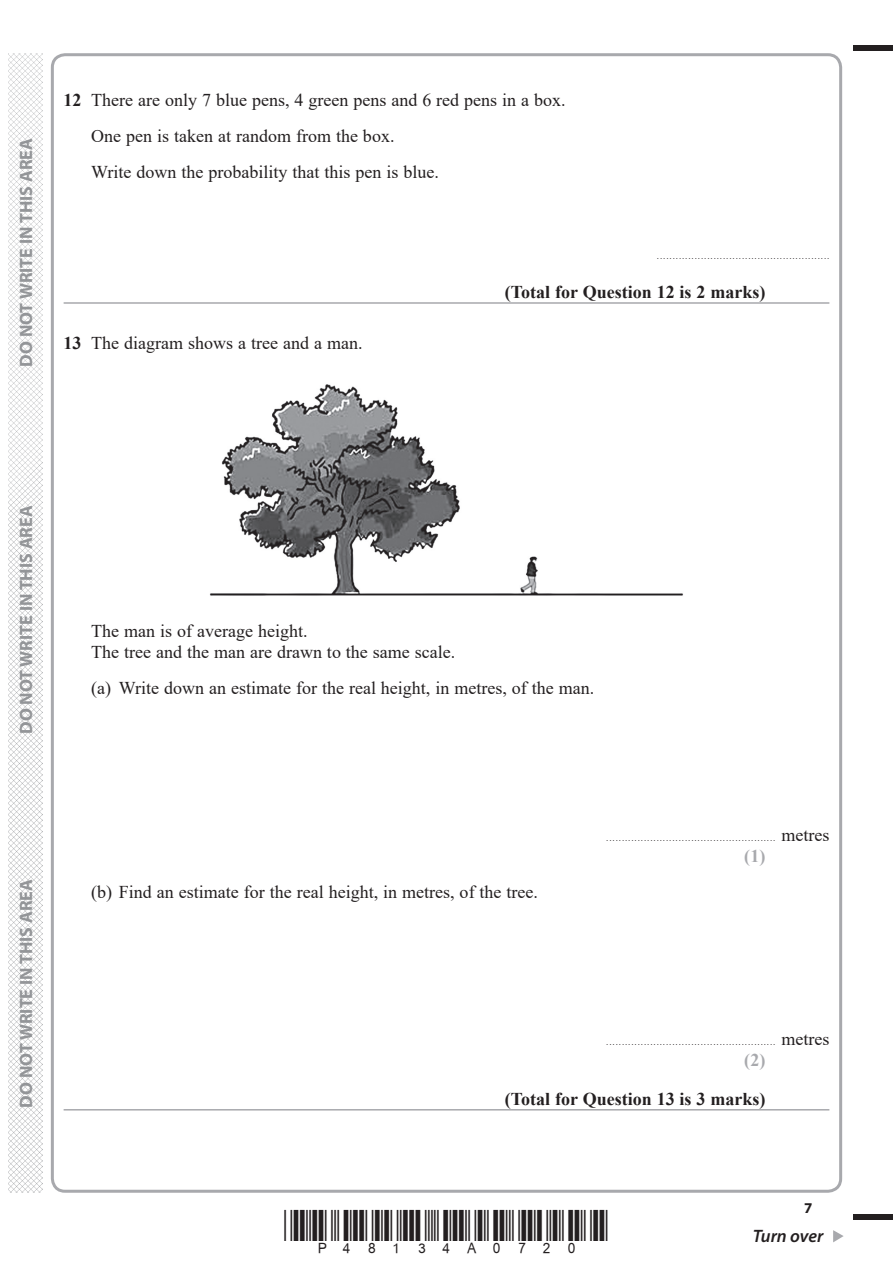
<style>
.page{position:relative;width:893px;height:1263px;background:#fff}
.page>*{position:absolute;margin:0;border:0;box-sizing:border-box;transform-origin:0 0}
.t1{font:39px "Bar Code 39 c HR";color:#231f20}
.t2{font:18px/36px "Times New Roman";color:#231f20}
.t3{font:700 18px "Myriad Pro";color:#939598}
.t4{font:700 18px "Times New Roman";color:#231f20}
.t5{font:italic 600 18px "Myriad Pro";letter-spacing:-.005em;color:#231f20}
.t6{font:700 18px "Times New Roman";color:#a8a9ad}
.t7{font:700 15px "Myriad Pro";color:#231f20}
.t8{font:9px "Times New Roman";color:#231f20}
.s1{font-weight:700}
.s2{font-size:18px}
</style>
<div class="page">
<div style="left:853px;top:45px;width:39px;height:5px;background:#231f20"></div>
<div style="left:853px;top:1214px;width:39px;height:6px;background:#231f20"></div>
<svg style="left:833px;top:1230px;width:10px;height:12px"></svg>
<img style="left:8px;top:53px;width:34px;height:1140px">
<hr style="left:64px;top:302px;width:765px;height:2px;background:#a8a9ad">
<hr style="left:64px;top:1109px;width:765px;height:2px;background:#a8a9ad">
<img style="left:210px;top:384px;width:473px;height:212px">
<p class="t3" style="left:19px;top:367px;width:230px;rotate:-90deg">DO NOT WRITE IN THIS AREA</p>
<p class="t2" style="left:91px;top:82px;width:476px;text-indent:-28px"><span class="s1">12</span> There are only 7 blue pens, 4 green pens and 6 red pens in a box.<br>One pen is taken at random from the box.<br>Write down the probability that this pen is blue.</p>
<p class="t2" style="left:64px;top:325px;width:300px"><span class="s1">13</span> The diagram shows a tree and a man.</p>
<p class="t8" style="left:657px;top:251px;width:174px">.......................................................</p>
<p class="t4" style="left:504px;top:282px;width:262px">(Total for Question 12 is 2 marks)</p>
<p class="t3" style="left:19px;top:734px;width:230px;rotate:-90deg">DO NOT WRITE IN THIS AREA</p>
<p class="t3" style="left:19px;top:1108px;width:230px;rotate:-90deg">DO NOT WRITE IN THIS AREA</p>
<p class="t2" style="left:91px;top:620px;width:365px;line-height:21px">The man is of average height.<br>The tree and the man are drawn to the same scale.</p>
<p class="t2" style="left:91px;top:670px;width:504px">(a) Write down an estimate for the real height, in metres, of the man.</p>
<p class="t2" style="left:91px;top:874px;width:448px">(b) Find an estimate for the real height, in metres, of the tree.</p>
<p class="t8" style="left:606px;top:833px;width:225px">...................................................... <span class="s2">metres</span></p>
<p class="t6" style="left:744px;top:846px;width:23px">(1)</p>
<h1 class="t1" style="left:334px;top:1202px;width:126px">✔ ✓✔</h1>
<p class="t8" style="left:606px;top:1037px;width:225px">...................................................... <span class="s2">metres</span></p>
<p class="t6" style="left:744px;top:1050px;width:23px">(2)</p>
<p class="t4" style="left:504px;top:1089px;width:262px">(Total for Question 13 is 3 marks)</p>
<p class="t7" style="left:804px;top:1202px;width:10px">7</p>
<p class="t5" style="left:752px;top:1226px;width:72px">Turn over</p>
</div>
